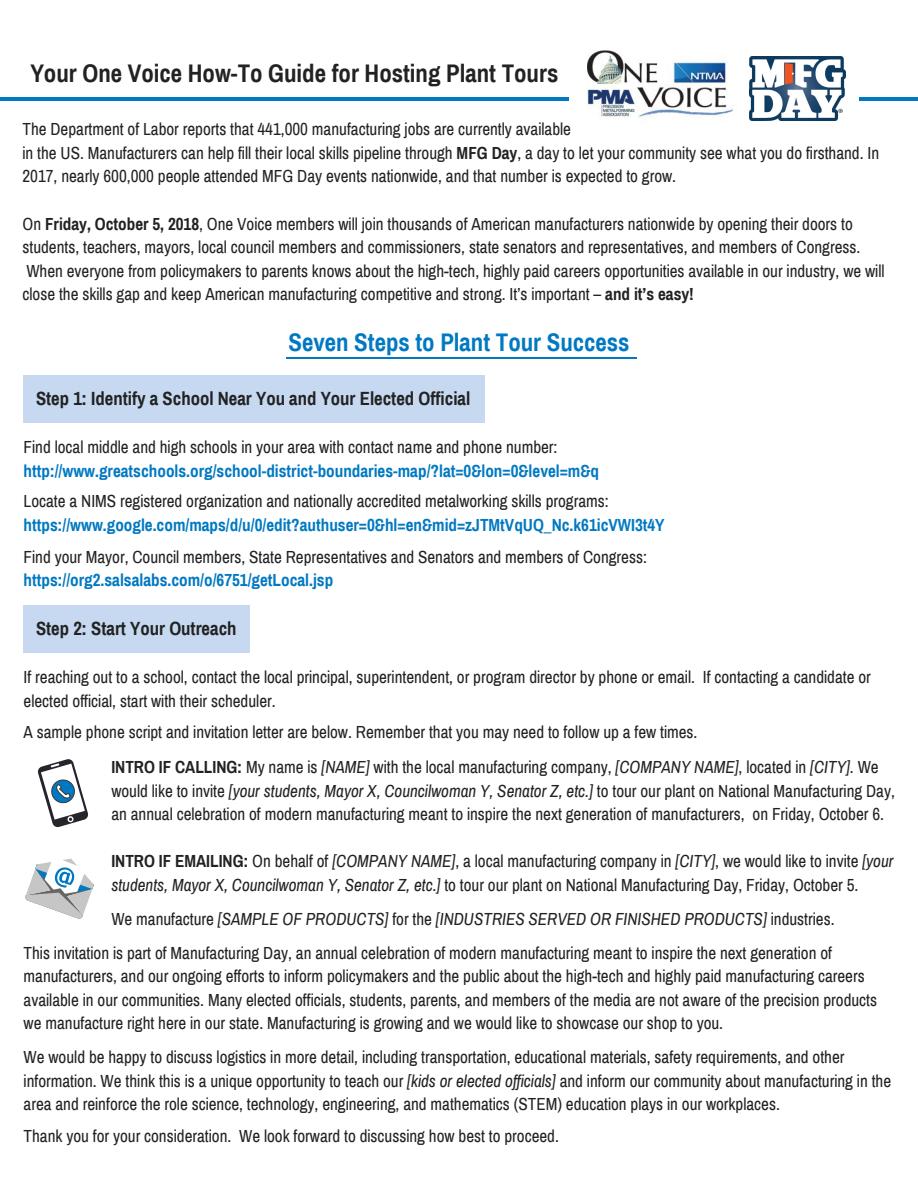
<style>
.page{position:relative;width:918px;height:1188px;background:#fff}
.page>*{position:absolute;margin:0;border:0;box-sizing:border-box;transform-origin:0 0}
.t1{font:700 24.9px "Archivo Narrow";color:#222}
.t2{font:700 24.9px "Archivo Narrow";color:#0079c2}
.t3{font:700 18.75px "Archivo Narrow";color:#222}
.t4{font:17.1px/23.7px "Archivo Narrow";color:#222}
.t5{font:700 17.1px "Archivo Narrow";color:#0079c2}
.s1{font-weight:700}
.s2{font-style:italic}
</style>
<div class="page">
<img style="left:587px;top:50px;width:146px;height:68px">
<img style="left:749px;top:56px;width:97px;height:64px">
<svg style="left:0;top:97px;width:3px;height:4px"></svg>
<hr style="left:547px;top:97px;width:21px;height:4px;background:#0079c2">
<hr style="left:3px;top:97px;width:150px;height:4px;background:#0079c2">
<hr style="left:152px;top:97px;width:150px;height:4px;background:#0079c2">
<hr style="left:302px;top:97px;width:150px;height:4px;background:#0079c2">
<hr style="left:451px;top:97px;width:96px;height:4px;background:#0079c2">
<svg style="left:286px;top:357px;width:10px;height:2px"></svg>
<svg style="left:626px;top:357px;width:10px;height:2px"></svg>
<hr style="left:296px;top:357px;width:73px;height:2px;background:#0079c2">
<hr style="left:369px;top:357px;width:72px;height:2px;background:#0079c2">
<hr style="left:441px;top:357px;width:73px;height:2px;background:#0079c2">
<hr style="left:514px;top:357px;width:72px;height:2px;background:#0079c2">
<hr style="left:586px;top:357px;width:40px;height:2px;background:#0079c2">
<hr style="left:859px;top:97px;width:22px;height:4px;background:#0079c2">
<hr style="left:880px;top:97px;width:38px;height:4px;background:#0079c2">
<div style="left:24px;top:376px;width:461px;height:47px;background:#c6d9f1"></div>
<div style="left:24px;top:605px;width:226px;height:48px;background:#c6d9f1"></div>
<svg style="left:38px;top:759px;width:51px;height:68px"></svg>
<svg style="left:25px;top:858px;width:69px;height:61px"></svg>
<h1 class="t1" style="left:30px;top:60px;width:529px">Your One Voice How-To Guide for Hosting Plant Tours</h1>
<p class="t4" style="left:22px;top:117px;width:858px">The Department of Labor reports that 441,000 manufacturing jobs are currently available<br>in the US. Manufacturers can help fill their local skills pipeline through <span class="s1">MFG Day</span>, a day to let your community see what you do firsthand. In<br>2017, nearly 600,000 people attended MFG Day events nationwide, and that number is expected to grow.</p>
<p class="t4" style="left:22px;top:212px;width:864px">On <span class="s1">Friday, October 5, 2018</span>, One Voice members will join thousands of American manufacturers nationwide by opening their doors to students, teachers, mayors, local council members and commissioners, state senators and representatives, and members of Congress.<br>When everyone from policymakers to parents knows about the high-tech, highly paid careers opportunities available in our industry, we will close the skills gap and keep American manufacturing competitive and strong. It’s important – <span class="s1">and it’s easy!</span></p>
<h1 class="t2" style="left:289px;top:329px;width:343px">Seven Steps to Plant Tour Success</h1>
<p class="t3" style="left:36px;top:389px;width:436px">Step 1: Identify a School Near You and Your Elected Official</p>
<p class="t4" style="left:24px;top:436px;width:535px">Find local middle and high schools in your area with contact name and phone number:</p>
<p class="t5" style="left:24px;top:462px;width:577px">http://www.greatschools.org/school-district-boundaries-map/?lat=0&amp;lon=0&amp;level=m&amp;q</p>
<p class="t4" style="left:24px;top:490px;width:587px">Locate a NIMS registered organization and nationally accredited metalworking skills programs:</p>
<p class="t5" style="left:24px;top:516px;width:642px">https://www.google.com/maps/d/u/0/edit?authuser=0&amp;hl=en&amp;mid=zJTMtVqUQ_Nc.k61icVWI3t4Y</p>
<p class="t4" style="left:24px;top:545px;width:625px">Find your Mayor, Council members, State Representatives and Senators and members of Congress:</p>
<p class="t5" style="left:24px;top:571px;width:311px">https://org2.salsalabs.com/o/6751/getLocal.jsp</p>
<p class="t3" style="left:36px;top:618px;width:202px">Step 2: Start Your Outreach</p>
<p class="t4" style="left:24px;top:665px;width:849px">If reaching out to a school, contact the local principal, superintendent, or program director by phone or email. If contacting a candidate or elected official, start with their scheduler.</p>
<p class="t4" style="left:111px;top:715px;width:769px;line-height:34.8px;text-indent:-88px">A sample phone script and invitation letter are below. Remember that you may need to follow up a few times.<br><span class="s1">INTRO IF CALLING:</span> My name is <span class="s2">[NAME]</span> with the local manufacturing company, <span class="s2">[COMPANY NAME]</span>, located in <span class="s2">[CITY]</span>. We</p>
<p class="t4" style="left:111px;top:779px;width:785px">would like to invite <span class="s2">[your students, Mayor X, Councilwoman Y, Senator Z, etc.]</span> to tour our plant on National Manufacturing Day, an annual celebration of modern manufacturing meant to inspire the next generation of manufacturers, on Friday, October 6.</p>
<p class="t4" style="left:111px;top:850px;width:784px"><span class="s1">INTRO IF EMAILING:</span> On behalf of <span class="s2">[COMPANY NAME]</span>, a local manufacturing company in <span class="s2">[CITY]</span>, we would like to invite <span class="s2">[your students, Mayor X, Councilwoman Y, Senator Z, etc.]</span> to tour our plant on National Manufacturing Day, Friday, October 5.</p>
<p class="t4" style="left:24px;top:902px;width:812px;line-height:33.8px;text-align:right">We manufacture <span class="s2">[SAMPLE OF PRODUCTS]</span> for the <span class="s2">[INDUSTRIES SERVED OR FINISHED PRODUCTS]</span> industries.<br>This invitation is part of Manufacturing Day, an annual celebration of modern manufacturing meant to inspire the next generation of</p>
<p class="t4" style="left:24px;top:965px;width:855px">manufacturers, and our ongoing efforts to inform policymakers and the public about the high-tech and highly paid manufacturing careers available in our communities. Many elected officials, students, parents, and members of the media are not aware of the precision products we manufacture right here in our state. Manufacturing is growing and we would like to showcase our shop to you.</p>
<p class="t4" style="left:24px;top:1046px;width:869px">We would be happy to discuss logistics in more detail, including transportation, educational materials, safety requirements, and other information. We think this is a unique opportunity to teach our <span class="s2">[kids or elected officials]</span> and inform our community about manufacturing in the area and reinforce the role science, technology, engineering, and mathematics (STEM) education plays in our workplaces.</p>
<p class="t4" style="left:24px;top:1124px;width:537px">Thank you for your consideration. We look forward to discussing how best to proceed.</p>
</div>
